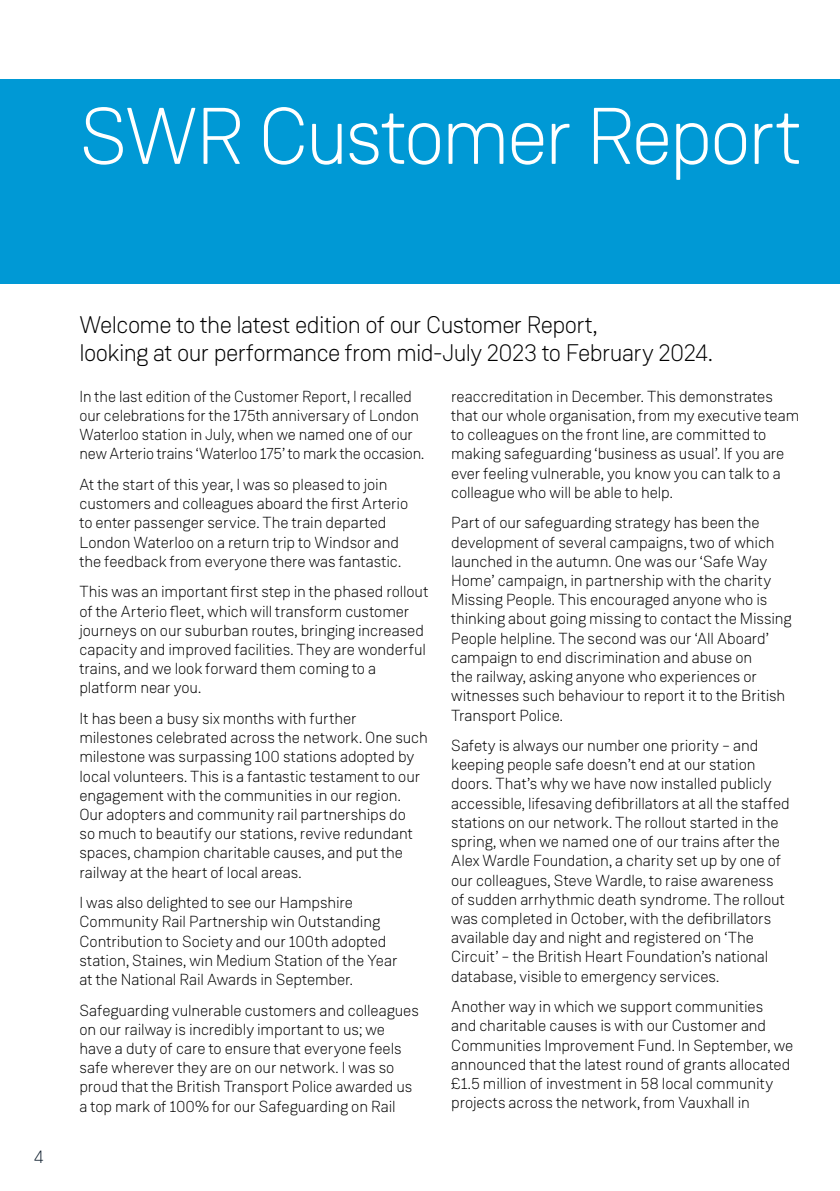
<style>
.page{position:relative;width:840px;height:1191px;background:#fff}
.page>*{position:absolute;margin:0;border:0;box-sizing:border-box;transform-origin:0 0}
.t1{font:300 80px "Weissenhof Grotesk";letter-spacing:-.035em;color:#fff}
.t2{font:300 24px/28.8px "Weissenhof Grotesk";letter-spacing:-.025em;color:#000}
.t3{font:300 18px "Weissenhof Grotesk";color:#0c1c2b}
.t4{font:300 16px/19.2px "Weissenhof Grotesk";letter-spacing:-.005em;color:#000}
</style>
<div class="page">
<div style="left:0;top:79px;width:839px;height:204px;background:#0099d5"></div>
<h1 class="t1" style="left:79px;top:89px;width:723px">SWR Customer Report</h1>
<p class="t3" style="left:34px;top:1145px;width:11px">4</p>
<h2 class="t2" style="left:79px;top:310px;width:634px">Welcome to the latest edition of our Customer Report,<br>looking at our performance from mid-July 2023 to February 2024.</h2>
<p class="t4" style="left:79px;top:386px;width:346px">In the last edition of the Customer Report, I recalled our celebrations for the 175th anniversary of London Waterloo station in July, when we named one of our new Arterio trains ‘Waterloo 175’ to mark the occasion.</p>
<p class="t4" style="left:79px;top:475px;width:330px">At the start of this year, I was so pleased to join customers and colleagues aboard the first Arterio to enter passenger service. The train departed London Waterloo on a return trip to Windsor and the feedback from everyone there was fantastic.</p>
<p class="t4" style="left:79px;top:582px;width:350px">This was an important first step in the phased rollout of the Arterio fleet, which will transform customer journeys on our suburban routes, bringing increased capacity and improved facilities. They are wonderful trains, and we look forward them coming to a platform near you.</p>
<p class="t4" style="left:79px;top:708px;width:349px">It has been a busy six months with further milestones celebrated across the network. One such milestone was surpassing 100 stations adopted by local volunteers. This is a fantastic testament to our engagement with the communities in our region.<br>Our adopters and community rail partnerships do<br>so much to beautify our stations, revive redundant spaces, champion charitable causes, and put the railway at the heart of local areas.</p>
<p class="t4" style="left:79px;top:893px;width:319px">I was also delighted to see our Hampshire Community Rail Partnership win Outstanding Contribution to Society and our 100th adopted station, Staines, win Medium Station of the Year at the National Rail Awards in September.</p>
<p class="t4" style="left:79px;top:1000px;width:341px">Safeguarding vulnerable customers and colleagues on our railway is incredibly important to us; we have a duty of care to ensure that everyone feels safe wherever they are on our network. I was so proud that the British Transport Police awarded us a top mark of 100% for our Safeguarding on Rail</p>
<p class="t4" style="left:451px;top:386px;width:349px">reaccreditation in December. This demonstrates that our whole organisation, from my executive team to colleagues on the front line, are committed to making safeguarding ‘business as usual’. If you are ever feeling vulnerable, you know you can talk to a colleague who will be able to help.</p>
<p class="t4" style="left:451px;top:513px;width:342px">Part of our safeguarding strategy has been the development of several campaigns, two of which launched in the autumn. One was our ‘Safe Way Home’ campaign, in partnership with the charity Missing People. This encouraged anyone who is thinking about going missing to contact the Missing People helpline. The second was our ‘All Aboard’ campaign to end discrimination and abuse on<br>the railway, asking anyone who experiences or witnesses such behaviour to report it to the British Transport Police.</p>
<p class="t4" style="left:451px;top:736px;width:340px">Safety is always our number one priority – and keeping people safe doesn’t end at our station doors. That’s why we have now installed publicly accessible, lifesaving defibrillators at all the staffed stations on our network. The rollout started in the spring, when we named one of our trains after the Alex Wardle Foundation, a charity set up by one of our colleagues, Steve Wardle, to raise awareness of sudden arrhythmic death syndrome. The rollout was completed in October, with the defibrillators available day and night and registered on ‘The Circuit’ – the British Heart Foundation’s national database, visible to emergency services.</p>
<p class="t4" style="left:451px;top:996px;width:343px">Another way in which we support communities<br>and charitable causes is with our Customer and Communities Improvement Fund. In September, we announced that the latest round of grants allocated £1.5 million of investment in 58 local community projects across the network, from Vauxhall in</p>
</div>
